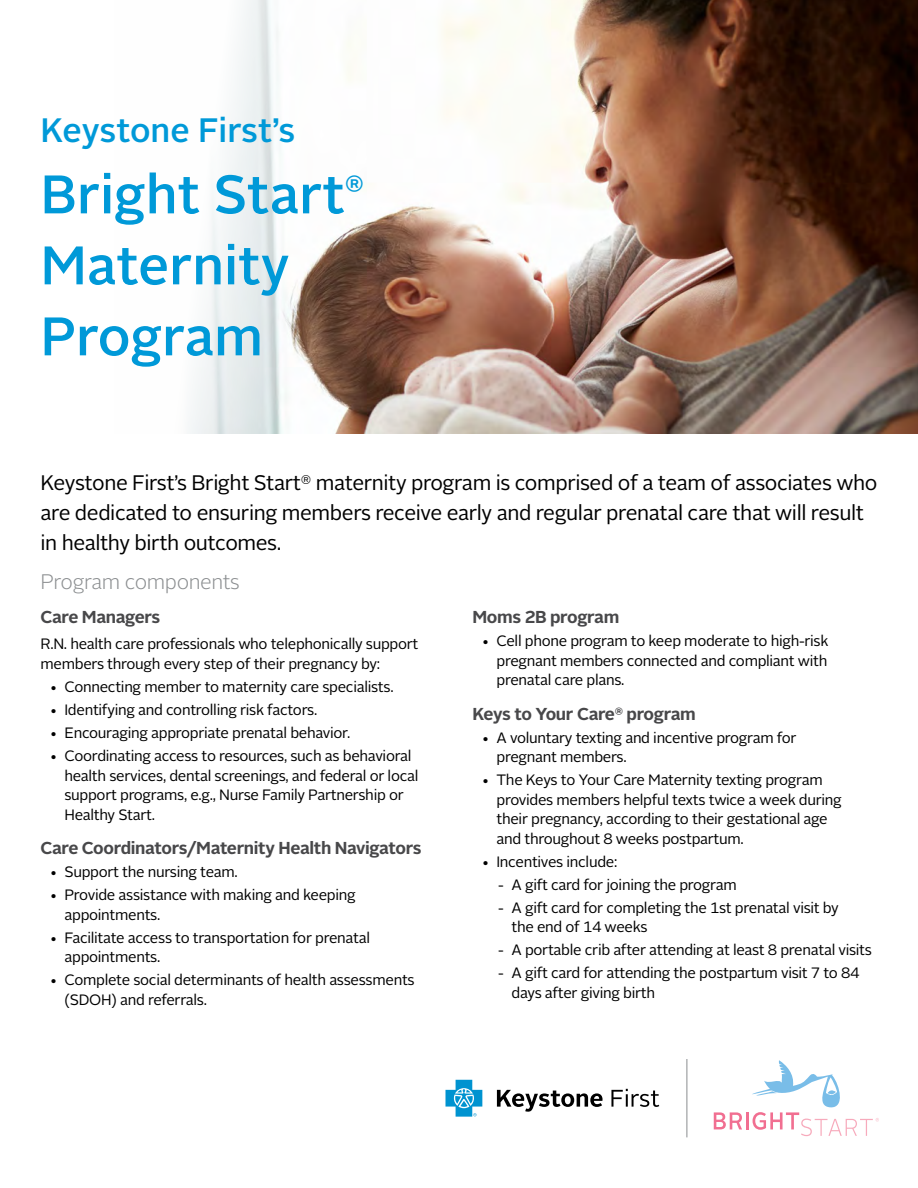
<style>
.page{position:relative;width:918px;height:1188px;background:#fff}
.page>*{position:absolute;margin:0;border:0;box-sizing:border-box;transform-origin:0 0}
.t1{font:500 54.15px/70.9px "Alright Sans";color:#0099d8}
.t2{font:500 33.75px "Alright Sans";letter-spacing:-.005em;color:#0099d8}
.t3{font:500 22.8px "Alright Sans";color:#0099d8}
.body{font:21px/30px "Alright Sans";letter-spacing:-.02em;color:#000}
.Sub-headline{font:300 21px "Alright Sans";letter-spacing:-.02em;color:#8b8e90}
.Topic_Header{font:700 17.25px "Alright Sans";letter-spacing:-.02em;color:#48484a}
.body-2{font:15px/19.5px "Alright Sans";letter-spacing:-.02em;color:#000}
</style>
<div class="page">
<img style="left:189px;top:0;width:729px;height:433px">
<hr style="left:687px;top:1059px;width:1px;height:78px;background:#8b8e90">
<svg style="left:497px;top:1090px;width:106px;height:22px"></svg>
<svg style="left:611px;top:1089px;width:48px;height:18px"></svg>
<svg style="left:446px;top:1080px;width:36px;height:37px"></svg>
<svg style="left:714px;top:1112px;width:28px;height:17px"></svg>
<hr style="left:746px;top:1112px;width:3px;height:17px;background:#f16f91">
<svg style="left:752px;top:1060px;width:127px;height:76px"></svg>
<p class="t2" style="left:40px;top:107px;width:256px">Keystone First’s</p>
<p class="t1" style="left:40px;top:160px;width:306px">Bright Start</p>
<p class="t3" style="left:345px;top:166px;width:21px">®</p>
<p class="t1" style="left:40px;top:231px;width:251px">Maternity<br>Program</p>
<p class="body" style="left:40px;top:468px;width:838px">Keystone First’s Bright Start<sup>®</sup> maternity program is comprised of a team of associates who are dedicated to ensuring members receive early and regular prenatal care that will result in healthy birth outcomes.</p>
<p class="Sub-headline" style="left:41px;top:567px;width:201px">Program components</p>
<p class="Topic_Header" style="left:40px;top:605px;width:121px">Care Managers</p>
<p class="body-2" style="left:40px;top:635px;width:379px">R.N. health care professionals who telephonically support members through every step of their pregnancy by:</p>
<p class="body-2" style="left:50px;top:677px;width:346px">• Connecting member to maternity care specialists.</p>
<p class="body-2" style="left:50px;top:700px;width:269px">• Identifying and controlling risk factors.</p>
<p class="body-2" style="left:50px;top:723px;width:302px">• Encouraging appropriate prenatal behavior.</p>
<p class="body-2" style="left:64px;top:746px;width:356px;text-indent:-15px">• Coordinating access to resources, such as behavioral health services, dental screenings, and federal or local support programs, e.g., Nurse Family Partnership or Healthy Start.</p>
<p class="Topic_Header" style="left:40px;top:836px;width:383px">Care Coordinators/Maternity Health Navigators</p>
<p class="body-2" style="left:50px;top:862px;width:190px">• Support the nursing team.</p>
<p class="body-2" style="left:64px;top:885px;width:293px;text-indent:-15px">• Provide assistance with making and keeping appointments.</p>
<p class="body-2" style="left:64px;top:928px;width:307px;text-indent:-15px">• Facilitate access to transportation for prenatal appointments.</p>
<p class="body-2" style="left:64px;top:970px;width:352px;text-indent:-15px">• Complete social determinants of health assessments (SDOH) and referrals.</p>
<p class="Topic_Header" style="left:472px;top:605px;width:148px">Moms 2B program</p>
<p class="body-2" style="left:496px;top:632px;width:333px;text-align:justify;text-indent:-15px">• Cell phone program to keep moderate to high-risk pregnant members connected and compliant with prenatal care plans.</p>
<p class="Topic_Header" style="left:472px;top:702px;width:225px">Keys to Your Care<sup>®</sup> program</p>
<p class="body-2" style="left:496px;top:728px;width:302px;text-indent:-15px">• A voluntary texting and incentive program for pregnant members.</p>
<p class="body-2" style="left:496px;top:771px;width:347px;text-indent:-15px">• The Keys to Your Care Maternity texting program provides members helpful texts twice a week during their pregnancy, according to their gestational age and throughout 8 weeks postpartum.</p>
<p class="body-2" style="left:482px;top:852px;width:137px">• Incentives include:</p>
<p class="body-2" style="left:498px;top:875px;width:240px">- A gift card for joining the program</p>
<p class="body-2" style="left:512px;top:898px;width:329px;text-indent:-14px">- A gift card for completing the 1st prenatal visit by the end of 14 weeks</p>
<p class="body-2" style="left:498px;top:941px;width:376px">- A portable crib after attending at least 8 prenatal visits</p>
<p class="body-2" style="left:512px;top:964px;width:349px;text-indent:-14px">- A gift card for attending the postpartum visit 7 to 84 days after giving birth</p>
</div>
